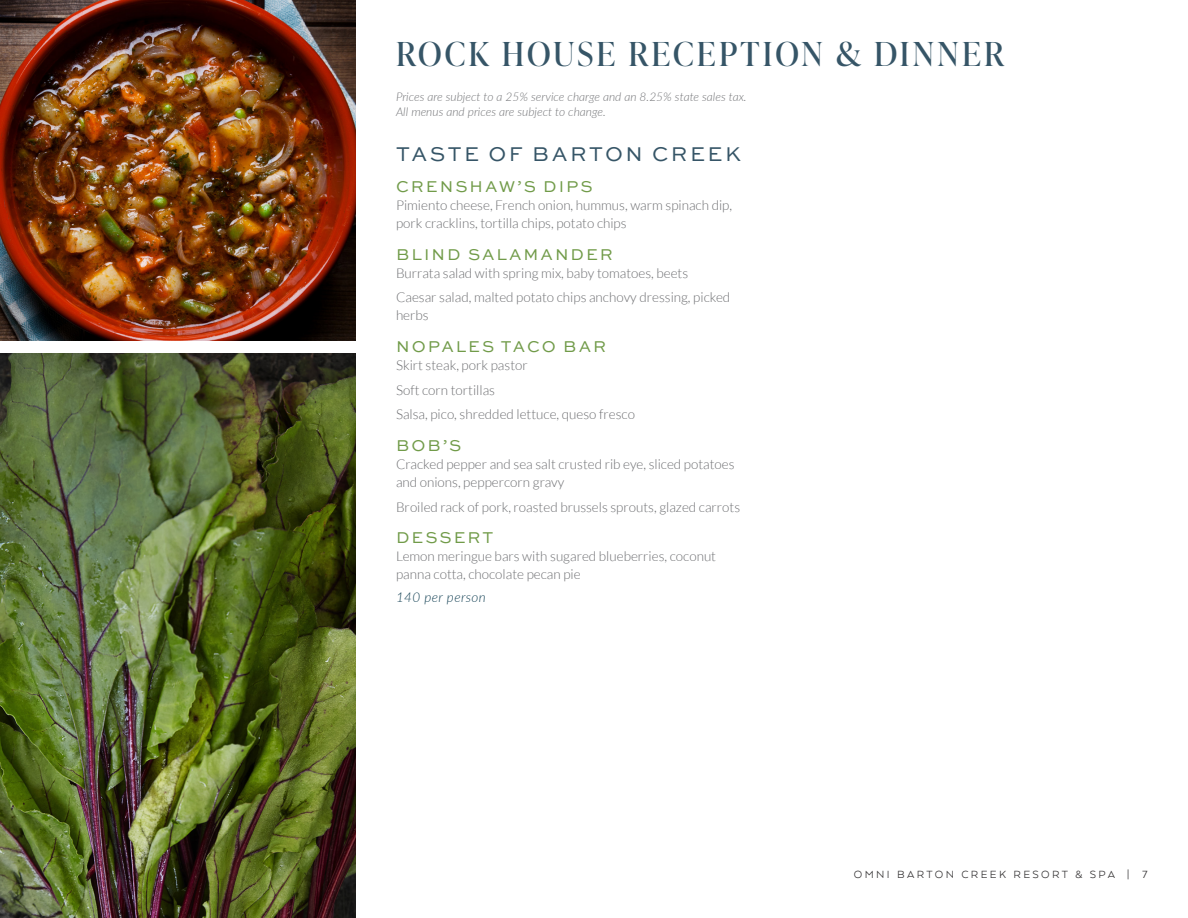
<style>
.page{position:relative;width:1188px;height:918px;background:#fff}
.page>*{position:absolute;margin:0;border:0;box-sizing:border-box;transform-origin:0 0}
.t1{font:33px "Ivy Presto Display";letter-spacing:.1em;color:#365567}
.t2{font:21px "Sweet Sans Pro";letter-spacing:.12em;color:#365567}
.t3{font:16.5px "Sweet Sans Pro";letter-spacing:.12em;color:#719b49}
.Menu_Body_Copy{font:300 13.5px/18px "Lato";color:#6c6d70}
.Menu_Price{font:italic 300 13.5px "Lato";letter-spacing:.03em;color:#164356}
.Italics_-_fine_print{font:italic 300 12px/14.4px "Lato";color:#737477}
.t4{font:12px "Arquitecta";letter-spacing:.2em;color:#312f30}
</style>
<div class="page">
<img style="left:0;top:353px;width:356px;height:565px">
<img style="left:0;top:0;width:356px;height:340px">
<h1 class="t1" style="left:396px;top:30px;width:609px">ROCK HOUSE RECEPTION &amp; DINNER</h1>
<p class="Italics_-_fine_print" style="left:396px;top:89px;width:352px">Prices are subject to a 25% service charge and an 8.25% state sales tax.<br>All menus and prices are subject to change.</p>
<h2 class="t2" style="left:396px;top:139px;width:346px">TASTE OF BARTON CREEK</h2>
<h3 class="t3" style="left:396px;top:175px;width:198px">CRENSHAW’S DIPS</h3>
<p class="Menu_Body_Copy" style="left:396px;top:196px;width:338px">Pimiento cheese, French onion, hummus, warm spinach dip, pork cracklins, tortilla chips, potato chips</p>
<h3 class="t3" style="left:396px;top:242px;width:218px">BLIND SALAMANDER</h3>
<p class="Menu_Body_Copy" style="left:396px;top:264px;width:294px">Burrata salad with spring mix, baby tomatoes, beets</p>
<p class="Menu_Body_Copy" style="left:396px;top:289px;width:336px">Caesar salad, malted potato chips anchovy dressing, picked herbs</p>
<h3 class="t3" style="left:396px;top:335px;width:211px">NOPALES TACO BAR</h3>
<p class="Menu_Body_Copy" style="left:396px;top:356px;width:133px">Skirt steak, pork pastor</p>
<p class="Menu_Body_Copy" style="left:396px;top:381px;width:101px">Soft corn tortillas</p>
<p class="Menu_Body_Copy" style="left:396px;top:406px;width:241px">Salsa, pico, shredded lettuce, queso fresco</p>
<h3 class="t3" style="left:396px;top:434px;width:67px">BOB’S</h3>
<p class="Menu_Body_Copy" style="left:396px;top:455px;width:340px">Cracked pepper and sea salt crusted rib eye, sliced potatoes and onions, peppercorn gravy</p>
<p class="Menu_Body_Copy" style="left:396px;top:498px;width:346px">Broiled rack of pork, roasted brussels sprouts, glazed carrots</p>
<h3 class="t3" style="left:396px;top:526px;width:99px">DESSERT</h3>
<p class="Menu_Body_Copy" style="left:396px;top:547px;width:322px">Lemon meringue bars with sugared blueberries, coconut panna cotta, chocolate pecan pie</p>
<p class="Menu_Price" style="left:396px;top:588px;width:91px">140 per person</p>
<p class="t4" style="left:854px;top:866px;width:295px">OMNI BARTON CREEK RESORT &amp; SPA | 7</p>
</div>
